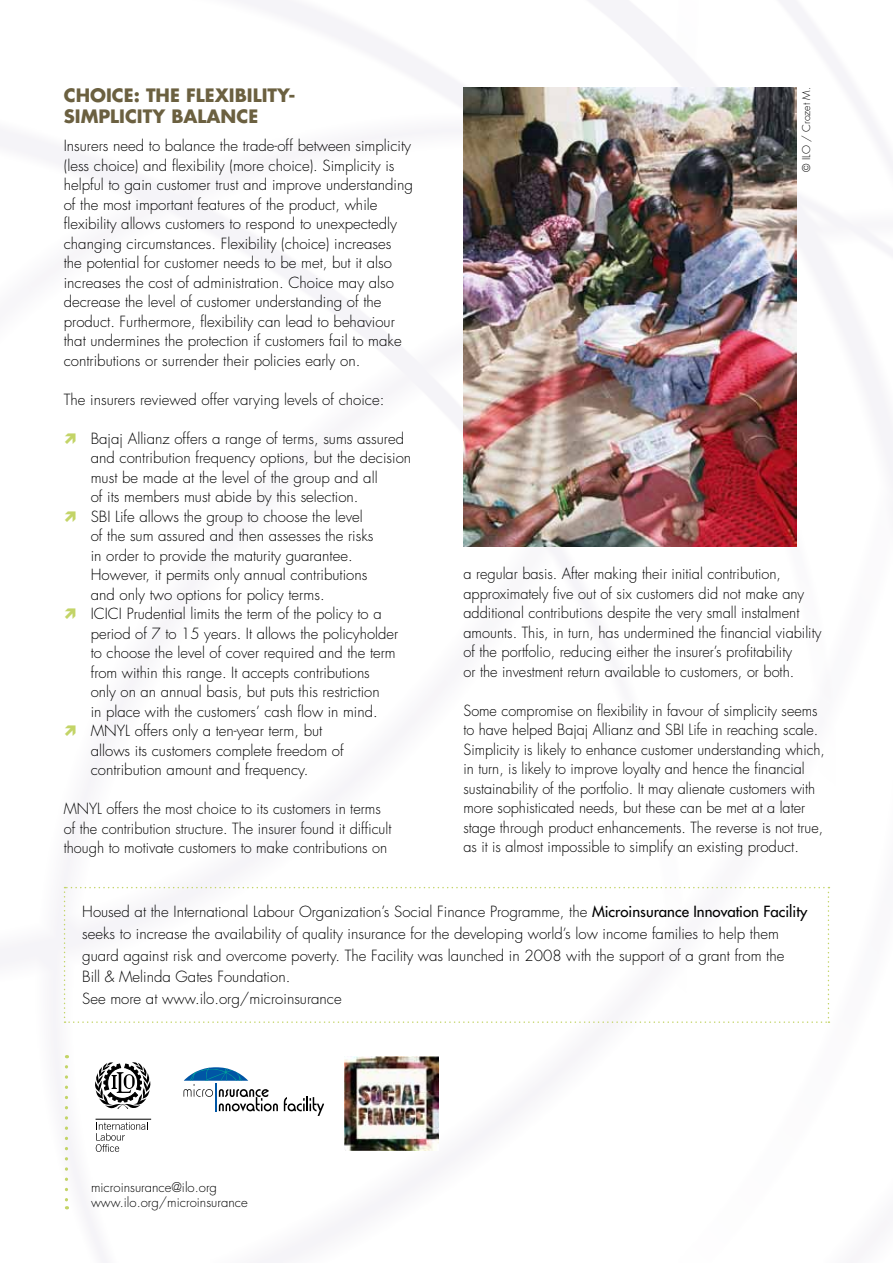
<style>
.page{position:relative;width:893px;height:1263px;background:#fff}
.page>*{position:absolute;margin:0;border:0;box-sizing:border-box;transform-origin:0 0}
.t1{font:700 18px/21.6px "Futura";color:#6b6040}
.t2{font:300 15px/19.5px "Futura";color:#000}
.t3{font:300 15px/19.5px "Futura";color:#000;scale:.96 1}
.t4{font:300 13.05px/15.8px "Futura";color:#000}
.t5{font:300 10.5px "Futura";color:#000}
.s1{font-weight:400}
</style>
<div class="page">
<img style="left:0;top:0;width:893px;height:1263px">
<img style="left:463px;top:87px;width:334px;height:459px">
<svg style="left:64px;top:887px;width:765px;height:136px"></svg>
<svg style="left:65px;top:1067px;width:3px;height:142px"></svg>
<svg style="left:184px;top:1067px;width:140px;height:50px"></svg>
<hr style="left:96px;top:1119px;width:55px;height:1px;background:#000">
<svg style="left:96px;top:1122px;width:52px;height:30px"></svg>
<svg style="left:95px;top:1062px;width:56px;height:48px"></svg>
<img style="left:345px;top:1057px;width:93px;height:93px">
<svg style="left:65px;top:433px;width:11px;height:10px"></svg>
<svg style="left:65px;top:511px;width:11px;height:10px"></svg>
<svg style="left:65px;top:608px;width:10px;height:11px"></svg>
<svg style="left:65px;top:725px;width:11px;height:11px"></svg>
<p class="t1" style="left:64px;top:84px;width:233px">CHOICE: THE FLEXIBILITY-<br>SIMPLICITY BALANCE</p>
<p class="t2" style="left:64px;top:136px;width:351px">Insurers need to balance the trade-off between simplicity (less choice) and flexibility (more choice). Simplicity is helpful to gain customer trust and improve understanding of the most important features of the product, while flexibility allows customers to respond to unexpectedly changing circumstances. Flexibility (choice) increases the potential for customer needs to be met, but it also increases the cost of administration. Choice may also decrease the level of customer understanding of the product. Furthermore, flexibility can lead to behaviour that undermines the protection if customers fail to make contributions or surrender their policies early on.</p>
<p class="t2" style="left:64px;top:390px;width:322px">The insurers reviewed offer varying levels of choice:</p>
<p class="t2" style="left:91px;top:429px;width:322px">Bajaj Allianz offers a range of terms, sums assured and contribution frequency options, but the decision must be made at the level of the group and all<br>of its members must abide by this selection.<br>SBI Life allows the group to choose the level<br>of the sum assured and then assesses the risks<br>in order to provide the maturity guarantee.<br>However, it permits only annual contributions<br>and only two options for policy terms.<br>ICICI Prudential limits the term of the policy to a period of 7 to 15 years. It allows the policyholder to choose the level of cover required and the term from within this range. It accepts contributions<br>only on an annual basis, but puts this restriction<br>in place with the customers’ cash flow in mind.<br>MNYL offers only a ten-year term, but<br>allows its customers complete freedom of contribution amount and frequency.</p>
<p class="t2" style="left:64px;top:799px;width:329px">MNYL offers the most choice to its customers in terms of the contribution structure. The insurer found it difficult though to motivate customers to make contributions on</p>
<p class="t5" style="left:800px;top:172px;width:86px;rotate:-90deg">© ilo / Crozet M.</p>
<p class="t2" style="left:463px;top:564px;width:359px">a regular basis. After making their initial contribution, approximately five out of six customers did not make any additional contributions despite the very small instalment amounts. This, in turn, has undermined the financial viability of the portfolio, reducing either the insurer’s profitability<br>or the investment return available to customers, or both.</p>
<p class="t3" style="left:463px;top:701px;width:378px">Some compromise on flexibility in favour of simplicity seems to have helped Bajaj Allianz and SBI Life in reaching scale.<br>Simplicity is likely to enhance customer understanding which, in turn, is likely to improve loyalty and hence the financial sustainability of the portfolio. It may alienate customers with more sophisticated needs, but these can be met at a later stage through product enhancements. The reverse is not true, as it is almost impossible to simplify an existing product.</p>
<p class="t2" style="left:82px;top:901px;width:726px;line-height:21.8px">Housed at the International Labour Organization’s Social Finance Programme, the <span class="s1">Microinsurance Innovation Facility </span>seeks to increase the availability of quality insurance for the developing world’s low income families to help them guard against risk and overcome poverty. The Facility was launched in 2008 with the support of a grant from the<br>Bill &amp; Melinda Gates Foundation.<br>See more at www.ilo.org/microinsurance</p>
<p class="t4" style="left:91px;top:1179px;width:158px">microinsurance@ilo.org www.ilo.org/microinsurance</p>
</div>
